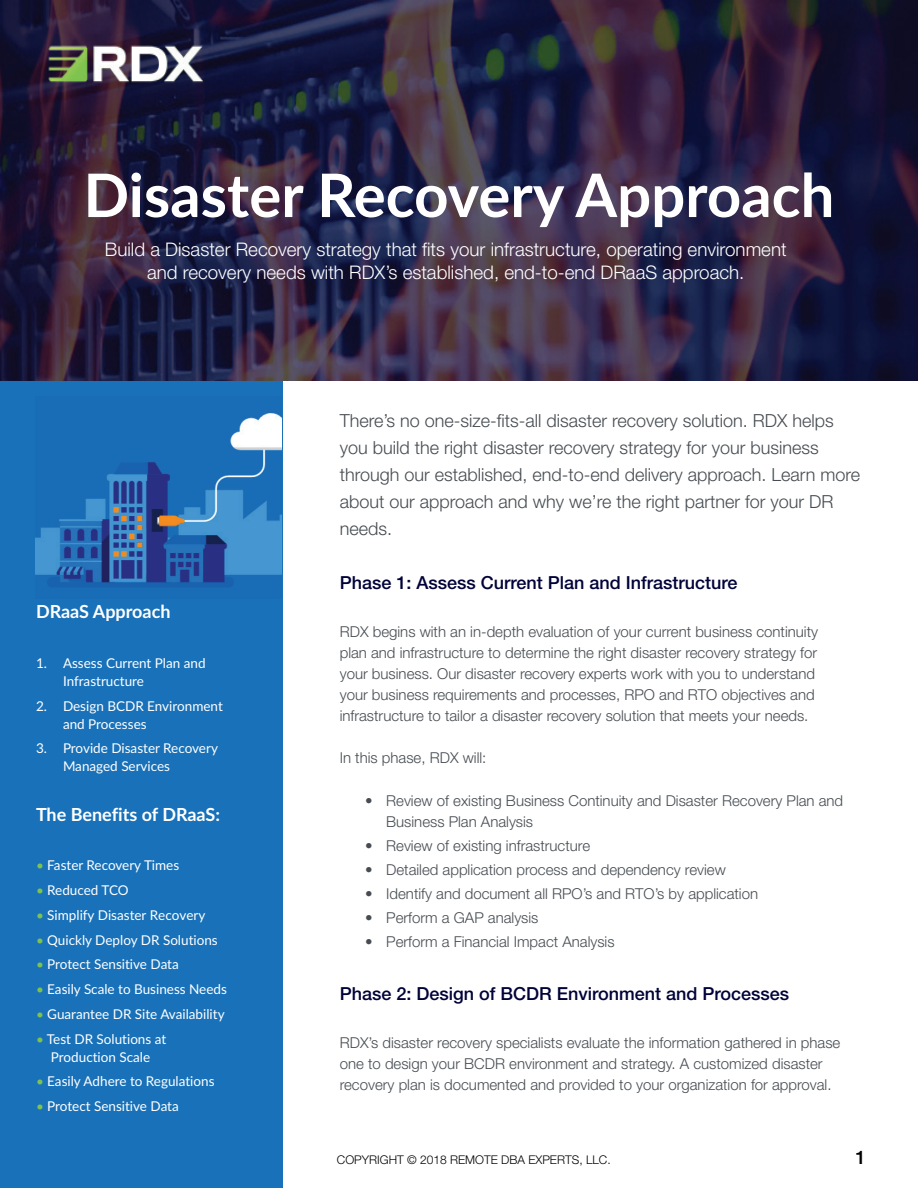
<style>
.page{position:relative;width:918px;height:1188px;background:#fff}
.page>*{position:absolute;margin:0;border:0;box-sizing:border-box;transform-origin:0 0}
.t1{font:700 60px "Lato";color:#fff}
.t2{font:300 18.75px/22.5px "Helvetica Neue LT Std";color:#fff;text-align:center}
.t3{font:500 18.75px "Helvetica Neue LT Std";color:#000}
.t4{font:300 18px/27px "Helvetica Neue LT Std";color:#464c51}
.t5{font:500 18px "Helvetica Neue LT Std";color:#000238}
.t6{font:700 18px "Lato";color:#fff}
.t7{font:300 15px/21px "Helvetica Neue LT Std";color:#464c51}
.t8{font:13.5px/18px "Lato";color:#fff}
.t9{font:300 12px "Helvetica Neue LT Std";color:#000}
.s1{color:#7dc34e}
</style>
<div class="page">
<div style="left:0;top:380px;width:282px;height:808px;background:#1871b9"></div>
<img style="left:0;top:0;width:918px;height:380px">
<img style="left:40px;top:36px;width:166px;height:56px">
<img style="left:35px;top:410px;width:247px;height:178px">
<h1 class="t1" style="left:84px;top:151px;width:752px">Disaster Recovery Approach</h1>
<p class="t2" style="left:105px;top:238px;width:683px">Build a Disaster Recovery strategy that fits your infrastructure, operating environment and recovery needs with RDX’s established, end-to-end DRaaS approach.</p>
<p class="t6" style="left:36px;top:599px;width:136px">DRaaS Approach</p>
<p class="t8" style="left:63px;top:653px;width:144px;text-indent:-27px">1. Assess Current Plan and<br>Infrastructure</p>
<p class="t8" style="left:63px;top:696px;width:161px;text-indent:-27px">2. Design BCDR Environment and Processes</p>
<p class="t8" style="left:63px;top:739px;width:156px;text-indent:-27px">3. Provide Disaster Recovery<br>Managed Services</p>
<p class="t6" style="left:36px;top:801px;width:186px">The Benefits of DRaaS:</p>
<p class="t8" style="left:36px;top:856px;width:145px"><span class="s1">•</span> Faster Recovery Times</p>
<p class="t8" style="left:36px;top:881px;width:94px"><span class="s1">•</span> Reduced TCO</p>
<p class="t8" style="left:36px;top:905px;width:171px"><span class="s1">•</span> Simplify Disaster Recovery</p>
<p class="t8" style="left:36px;top:930px;width:183px"><span class="s1">•</span> Quickly Deploy DR Solutions</p>
<p class="t8" style="left:36px;top:955px;width:144px"><span class="s1">•</span> Protect Sensitive Data</p>
<p class="t8" style="left:36px;top:980px;width:192px"><span class="s1">•</span> Easily Scale to Business Needs</p>
<p class="t8" style="left:36px;top:1004px;width:190px"><span class="s1">•</span> Guarantee DR Site Availability</p>
<p class="t8" style="left:36px;top:1029px;width:132px;text-align:center"><span class="s1">•</span> Test DR Solutions at<br>Production Scale</p>
<p class="t8" style="left:36px;top:1072px;width:180px"><span class="s1">•</span> Easily Adhere to Regulations</p>
<p class="t8" style="left:36px;top:1097px;width:144px"><span class="s1">•</span> Protect Sensitive Data</p>
<p class="t4" style="left:340px;top:407px;width:522px">There’s no one-size-fits-all disaster recovery solution. RDX helps you build the right disaster recovery strategy for your business through our established, end-to-end delivery approach. Learn more about our approach and why we’re the right partner for your DR needs.</p>
<p class="t5" style="left:340px;top:572px;width:399px">Phase 1: Assess Current Plan and Infrastructure</p>
<p class="t7" style="left:340px;top:621px;width:480px">RDX begins with an in-depth evaluation of your current business continuity plan and infrastructure to determine the right disaster recovery strategy for your business. Our disaster recovery experts work with you to understand your business requirements and processes, RPO and RTO objectives and infrastructure to tailor a disaster recovery solution that meets your needs.</p>
<p class="t7" style="left:340px;top:747px;width:148px">In this phase, RDX will:</p>
<p class="t7" style="left:386px;top:790px;width:459px;text-indent:-21px">• Review of existing Business Continuity and Disaster Recovery Plan and<br>Business Plan Analysis</p>
<p class="t7" style="left:365px;top:835px;width:226px">• Review of existing infrastructure</p>
<p class="t7" style="left:365px;top:859px;width:362px">• Detailed application process and dependency review</p>
<p class="t7" style="left:365px;top:883px;width:394px">• Identify and document all RPO’s and RTO’s by application</p>
<p class="t7" style="left:365px;top:907px;width:175px">• Perform a GAP analysis</p>
<p class="t7" style="left:365px;top:931px;width:251px">• Perform a Financial Impact Analysis</p>
<p class="t5" style="left:340px;top:983px;width:451px">Phase 2: Design of BCDR Environment and Processes</p>
<p class="t7" style="left:340px;top:1032px;width:502px">RDX’s disaster recovery specialists evaluate the information gathered in phase one to design your BCDR environment and strategy. A customized disaster recovery plan is documented and provided to your organization for approval.</p>
<p class="t9" style="left:337px;top:1152px;width:275px">COPYRIGHT © 2018 REMOTE DBA EXPERTS, LLC.</p>
<p class="t3" style="left:856px;top:1146px;width:12px">1</p>
</div>
